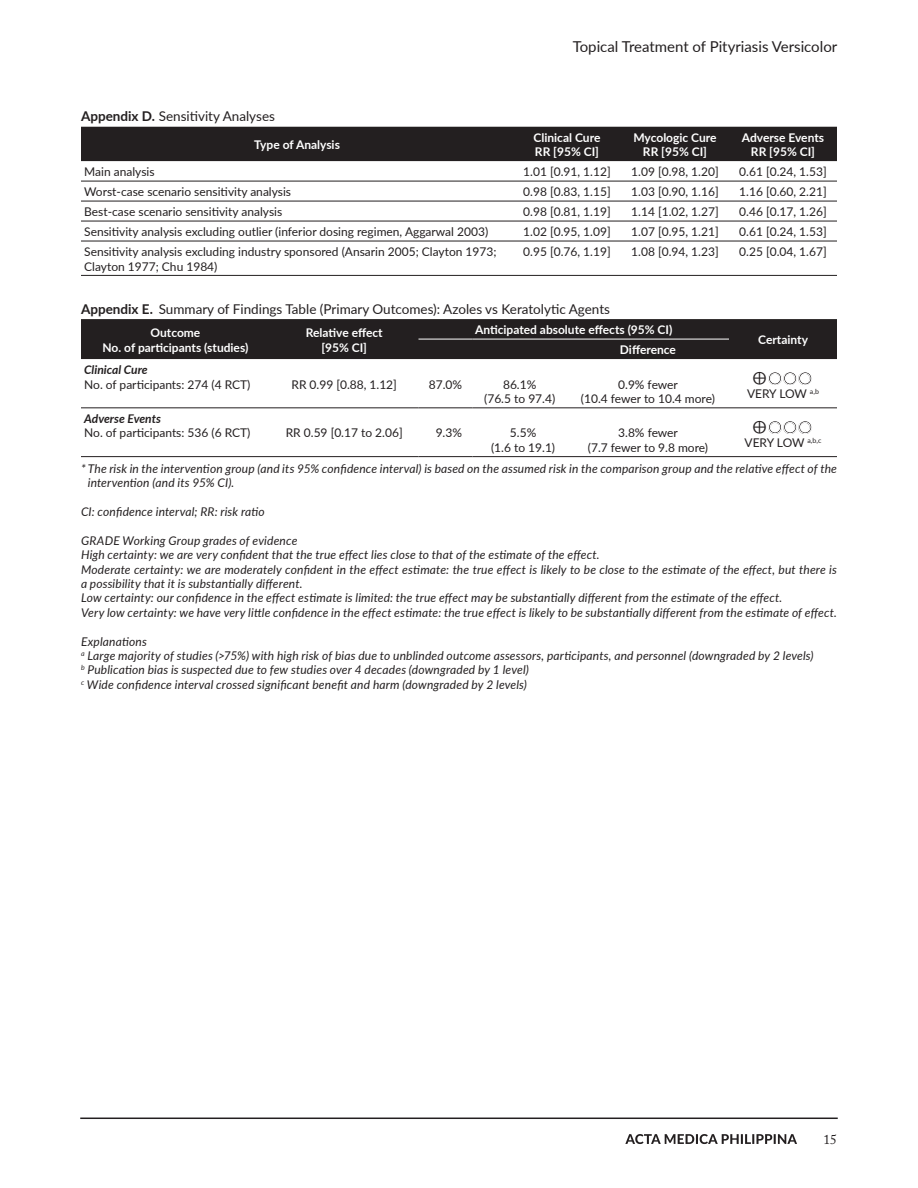
<style>
.page{position:relative;width:918px;height:1188px;background:#fff}
.page>*{position:absolute;margin:0;border:0;box-sizing:border-box;transform-origin:0 0}
.t1{font:16.5px "Cambria Math";color:#231f20}
.t2{font:15px "Lato";color:#231f20}
.t3{font:13.5px "Lato";color:#231f20}
.t4{font:13.5px "Adobe Caslon Pro";color:#231f20}
.t5{font:italic 12px/14.4px "Lato";letter-spacing:.015em;color:#231f20}
.t6{font:12px/14.4px "Lato";color:#231f20;text-align:center}
.t7{font:700 12px/14.4px "Lato";color:#fff;text-align:center}
.t8{font:italic 700 12px "Lato";color:#231f20}
.s1{font-weight:700}
.s2{font-style:normal}
</style>
<div class="page">
<div style="left:81px;top:127px;width:756px;height:34px;background:#231f20"></div>
<hr style="left:81px;top:181px;width:432px;height:1px;background:#231f20">
<hr style="left:513px;top:181px;width:108px;height:1px;background:#231f20">
<hr style="left:621px;top:181px;width:108px;height:1px;background:#231f20">
<hr style="left:729px;top:181px;width:108px;height:1px;background:#231f20">
<hr style="left:81px;top:201px;width:432px;height:1px;background:#231f20">
<hr style="left:513px;top:201px;width:108px;height:1px;background:#231f20">
<hr style="left:621px;top:201px;width:108px;height:1px;background:#231f20">
<hr style="left:729px;top:201px;width:108px;height:1px;background:#231f20">
<hr style="left:81px;top:221px;width:432px;height:1px;background:#231f20">
<hr style="left:513px;top:221px;width:108px;height:1px;background:#231f20">
<hr style="left:621px;top:221px;width:108px;height:1px;background:#231f20">
<hr style="left:729px;top:221px;width:108px;height:1px;background:#231f20">
<hr style="left:81px;top:241px;width:432px;height:1px;background:#231f20">
<hr style="left:513px;top:241px;width:108px;height:1px;background:#231f20">
<hr style="left:621px;top:241px;width:108px;height:1px;background:#231f20">
<hr style="left:729px;top:241px;width:108px;height:1px;background:#231f20">
<hr style="left:81px;top:275px;width:432px;height:1px;background:#231f20">
<hr style="left:513px;top:275px;width:108px;height:1px;background:#231f20">
<hr style="left:621px;top:275px;width:108px;height:1px;background:#231f20">
<hr style="left:729px;top:275px;width:108px;height:1px;background:#231f20">
<div style="left:81px;top:319px;width:756px;height:40px;background:#231f20"></div>
<hr style="left:81px;top:407px;width:189px;height:1px;background:#231f20">
<hr style="left:270px;top:407px;width:148px;height:1px;background:#231f20">
<hr style="left:418px;top:407px;width:54px;height:1px;background:#231f20">
<hr style="left:472px;top:407px;width:95px;height:1px;background:#231f20">
<hr style="left:567px;top:407px;width:162px;height:1px;background:#231f20">
<hr style="left:729px;top:407px;width:108px;height:1px;background:#231f20">
<hr style="left:81px;top:456px;width:189px;height:1px;background:#231f20">
<hr style="left:270px;top:456px;width:148px;height:1px;background:#231f20">
<hr style="left:418px;top:456px;width:54px;height:1px;background:#231f20">
<hr style="left:472px;top:456px;width:95px;height:1px;background:#231f20">
<hr style="left:567px;top:456px;width:162px;height:1px;background:#231f20">
<hr style="left:729px;top:456px;width:108px;height:1px;background:#231f20">
<hr style="left:418px;top:339px;width:54px;height:1px;background:#fff">
<hr style="left:472px;top:339px;width:95px;height:1px;background:#fff">
<hr style="left:567px;top:339px;width:162px;height:1px;background:#fff">
<hr style="left:80px;top:1118px;width:758px;height:1px;background:#231f20">
<svg style="left:625px;top:1134px;width:172px;height:10px"></svg>
<p class="t2" style="left:573px;top:35px;width:266px">Topical Treatment of Pityriasis Versicolor</p>
<p class="t3" style="left:81px;top:107px;width:195px"><span class="s1">Appendix D.</span> Sensitivity Analyses</p>
<p class="t7" style="left:254px;top:137px;width:87px">Type of Analysis</p>
<p class="t7" style="left:534px;top:130px;width:68px;text-align:left">Clinical Cure<br>RR [95% CI]</p>
<p class="t7" style="left:633px;top:130px;width:85px">Mycologic Cure<br>RR [95% CI]</p>
<p class="t7" style="left:742px;top:130px;width:84px">Adverse Events<br>RR [95% CI]</p>
<p class="t6" style="left:84px;top:164px;width:72px">Main analysis</p>
<p class="t6" style="left:523px;top:164px;width:89px">1.01 [0.91, 1.12]</p>
<p class="t6" style="left:631px;top:164px;width:89px">1.09 [0.98, 1.20]</p>
<p class="t6" style="left:739px;top:164px;width:89px">0.61 [0.24, 1.53]</p>
<p class="t6" style="left:84px;top:184px;width:208px">Worst-case scenario sensitivity analysis</p>
<p class="t6" style="left:523px;top:184px;width:89px">0.98 [0.83, 1.15]</p>
<p class="t6" style="left:631px;top:184px;width:89px">1.03 [0.90, 1.16]</p>
<p class="t6" style="left:739px;top:184px;width:89px">1.16 [0.60, 2.21]</p>
<p class="t6" style="left:84px;top:204px;width:200px">Best-case scenario sensitivity analysis</p>
<p class="t6" style="left:523px;top:204px;width:89px">0.98 [0.81, 1.19]</p>
<p class="t6" style="left:631px;top:204px;width:89px">1.14 [1.02, 1.27]</p>
<p class="t6" style="left:739px;top:204px;width:89px">0.46 [0.17, 1.26]</p>
<p class="t6" style="left:84px;top:224px;width:405px">Sensitivity analysis excluding outlier (inferior dosing regimen, Aggarwal 2003)</p>
<p class="t6" style="left:523px;top:224px;width:89px">1.02 [0.95, 1.09]</p>
<p class="t6" style="left:631px;top:224px;width:89px">1.07 [0.95, 1.21]</p>
<p class="t6" style="left:739px;top:224px;width:89px">0.61 [0.24, 1.53]</p>
<p class="t6" style="left:84px;top:244px;width:414px;text-align:left">Sensitivity analysis excluding industry sponsored (Ansarin 2005; Clayton 1973;<br>Clayton 1977; Chu 1984)</p>
<p class="t6" style="left:523px;top:244px;width:89px">0.95 [0.76, 1.19]</p>
<p class="t6" style="left:631px;top:244px;width:89px">1.08 [0.94, 1.23]</p>
<p class="t6" style="left:739px;top:244px;width:89px">0.25 [0.04, 1.67]</p>
<p class="t3" style="left:81px;top:299px;width:531px"><span class="s1">Appendix E.</span> Summary of Findings Table (Primary Outcomes): Azoles vs Keratolytic Agents</p>
<p class="t7" style="left:103px;top:325px;width:147px">Outcome<br>No. of participants (studies)</p>
<p class="t7" style="left:306px;top:325px;width:78px">Relative effect [95% CI]</p>
<p class="t7" style="left:475px;top:322px;width:199px">Anticipated absolute effects (95% CI)</p>
<p class="t7" style="left:758px;top:332px;width:51px">Certainty</p>
<p class="t7" style="left:620px;top:342px;width:58px">Difference</p>
<p class="t8" style="left:84px;top:361px;width:65px">Clinical Cure</p>
<p class="t6" style="left:84px;top:377px;width:168px">No. of participants: 274 (4 RCT)</p>
<p class="t6" style="left:292px;top:377px;width:107px">RR 0.99 [0.88, 1.12]</p>
<p class="t6" style="left:429px;top:377px;width:35px">87.0%</p>
<p class="t6" style="left:484px;top:377px;width:73px">86.1%<br>(76.5 to 97.4)</p>
<p class="t6" style="left:581px;top:377px;width:136px">0.9% fewer<br>(10.4 fewer to 10.4 more)</p>
<h1 class="t1" style="left:753px;top:368px;width:16px">⨁</h1>
<p class="t6" style="left:747px;top:386px;width:73px">VERY LOW <sup>a,b</sup></p>
<p class="t8" style="left:84px;top:410px;width:78px">Adverse Events</p>
<p class="t6" style="left:84px;top:425px;width:168px">No. of participants: 536 (6 RCT)</p>
<p class="t6" style="left:286px;top:425px;width:118px">RR 0.59 [0.17 to 2.06]</p>
<p class="t6" style="left:436px;top:425px;width:28px">9.3%</p>
<p class="t6" style="left:491px;top:425px;width:66px">5.5%<br>(1.6 to 19.1)</p>
<p class="t6" style="left:588px;top:425px;width:122px">3.8% fewer<br>(7.7 fewer to 9.8 more)</p>
<h1 class="t1" style="left:753px;top:417px;width:16px">⨁</h1>
<p class="t5" style="left:81px;top:429px;width:757px;line-height:25.7px;text-indent:664px"><span class="s2">VERY LOW</span> <sup>a,b,c<br></sup>* The risk in the intervention group (and its 95% confidence interval) is based on the assumed risk in the comparison group and the relative effect of the</p>
<p class="t5" style="left:88px;top:475px;width:148px">intervention (and its 95% CI).</p>
<p class="t5" style="left:81px;top:504px;width:185px">CI: confidence interval; RR: risk ratio</p>
<p class="t5" style="left:81px;top:533px;width:757px">GRADE Working Group grades of evidence<br>High certainty: we are very confident that the true effect lies close to that of the estimate of the effect.<br>Moderate certainty: we are moderately confident in the effect estimate: the true effect is likely to be close to the estimate of the effect, but there is a possibility that it is substantially different.<br>Low certainty: our confidence in the effect estimate is limited: the true effect may be substantially different from the estimate of the effect.<br>Very low certainty: we have very little confidence in the effect estimate: the true effect is likely to be substantially different from the estimate of effect.</p>
<p class="t5" style="left:81px;top:633px;width:734px">Explanations<br><sup>a</sup> Large majority of studies (&gt;75%) with high risk of bias due to unblinded outcome assessors, participants, and personnel (downgraded by 2 levels) <sup>b</sup> Publication bias is suspected due to few studies over 4 decades (downgraded by 1 level)<br><sup>c</sup> Wide confidence interval crossed significant benefit and harm (downgraded by 2 levels)</p>
<p class="t4" style="left:824px;top:1131px;width:15px">15</p>
</div>
